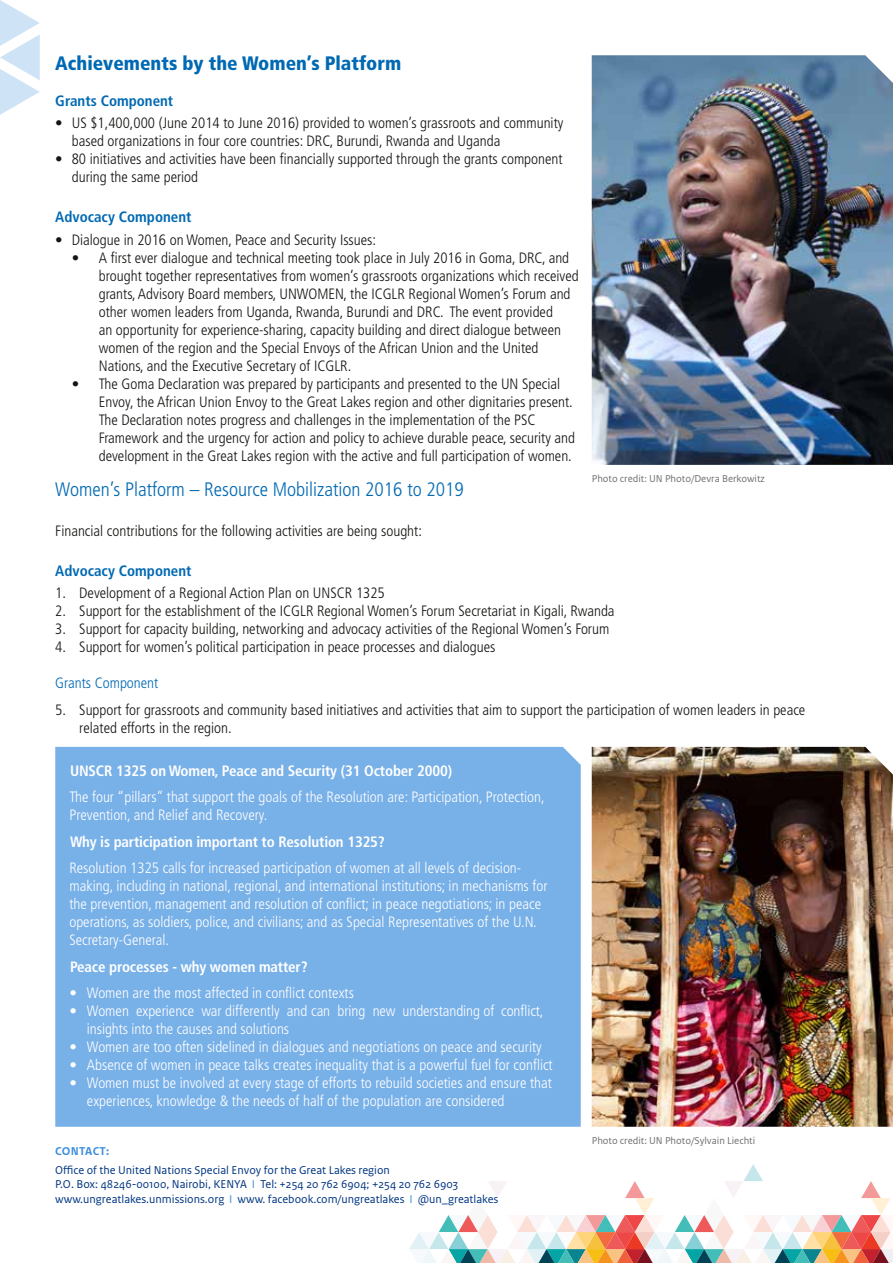
<style>
.page{position:relative;width:893px;height:1263px;background:#fff}
.page>*{position:absolute;margin:0;border:0;box-sizing:border-box;transform-origin:0 0}
.t1{font:300 condensed 19.5px "Frutiger";color:#0069b3}
.t2{font:900 condensed 19.5px "Frutiger";color:#0069b3}
.t3{font:300 condensed 15px/18px "Frutiger";color:#151412}
.t4{font:300 condensed 15px/18px "Frutiger";color:#fff}
.t5{font:700 condensed 15px "Frutiger";letter-spacing:-.01em;color:#fff}
.t6{font:700 condensed 15px "Frutiger";color:#0069b3}
.t7{font:300 condensed 15px "Frutiger";color:#0069b3}
.t8{font:12px/14.4px "Rijksoverheid Sans Text";color:#003581}
.t9{font:700 12px "Rijksoverheid Sans Text";letter-spacing:.025em;color:#3e8ede}
.t10{font:10.5px "Rijksoverheid Sans Text";color:#6e6f70}
.s1{color:#3e8ede}
</style>
<div class="page">
<div style="left:55px;top:747px;width:526px;height:380px;background:#78b0e8"></div>
<img style="left:592px;top:747px;width:301px;height:380px">
<svg style="left:409px;top:1164px;width:484px;height:99px"></svg>
<img style="left:592px;top:55px;width:301px;height:410px">
<svg style="left:0;top:0;width:40px;height:115px"></svg>
<h1 class="t2" style="left:55px;top:51px;width:347px">Achievements by the Women’s Platform</h1>
<p class="t6" style="left:55px;top:92px;width:119px">Grants Component</p>
<p class="t3" style="left:72px;top:114px;width:493px;text-indent:-16px">• US $1,400,000 (June 2014 to June 2016) provided to women’s grassroots and community based organizations in four core countries: DRC, Burundi, Rwanda and Uganda</p>
<p class="t3" style="left:72px;top:150px;width:492px;text-indent:-16px">• 80 initiatives and activities have been financially supported through the grants component during the same period</p>
<p class="t6" style="left:55px;top:208px;width:138px">Advocacy Component</p>
<p class="t3" style="left:55px;top:231px;width:322px">• Dialogue in 2016 on Women, Peace and Security Issues:</p>
<p class="t3" style="left:99px;top:249px;width:481px;text-indent:-27px">• A first ever dialogue and technical meeting took place in July 2016 in Goma, DRC, and brought together representatives from women’s grassroots organizations which received grants, Advisory Board members, UNWOMEN, the ICGLR Regional Women’s Forum and other women leaders from Uganda, Rwanda, Burundi and DRC. The event provided<br>an opportunity for experience-sharing, capacity building and direct dialogue between women of the region and the Special Envoys of the African Union and the United Nations, and the Executive Secretary of ICGLR.</p>
<p class="t3" style="left:99px;top:375px;width:478px;text-indent:-27px">• The Goma Declaration was prepared by participants and presented to the UN Special Envoy, the African Union Envoy to the Great Lakes region and other dignitaries present.<br>The Declaration notes progress and challenges in the implementation of the PSC Framework and the urgency for action and policy to achieve durable peace, security and development in the Great Lakes region with the active and full participation of women.</p>
<h1 class="t1" style="left:55px;top:478px;width:410px">Women’s Platform – Resource Mobilization 2016 to 2019</h1>
<p class="t3" style="left:55px;top:522px;width:368px">Financial contributions for the following activities are being sought:</p>
<p class="t6" style="left:55px;top:562px;width:138px">Advocacy Component</p>
<p class="t3" style="left:55px;top:584px;width:331px">1. Development of a Regional Action Plan on UNSCR 1325</p>
<p class="t3" style="left:55px;top:602px;width:561px">2. Support for the establishment of the ICGLR Regional Women’s Forum Secretariat in Kigali, Rwanda</p>
<p class="t3" style="left:55px;top:620px;width:556px">3. Support for capacity building, networking and advocacy activities of the Regional Women’s Forum</p>
<p class="t3" style="left:55px;top:638px;width:442px">4. Support for women’s political participation in peace processes and dialogues</p>
<p class="t7" style="left:55px;top:675px;width:105px">Grants Component</p>
<p class="t3" style="left:79px;top:701px;width:727px;text-indent:-24px">5. Support for grassroots and community based initiatives and activities that aim to support the participation of women leaders in peace related efforts in the region.</p>
<p class="t5" style="left:70px;top:762px;width:384px">UNSCR 1325 on Women, Peace and Security (31 October 2000)</p>
<p class="t4" style="left:69px;top:788px;width:477px">The four “pillars” that support the goals of the Resolution are: Participation, Protection,<br>Prevention, and Relief and Recovery.</p>
<p class="t5" style="left:70px;top:833px;width:316px">Why is participation important to Resolution 1325?</p>
<p class="t4" style="left:69px;top:859px;width:480px">Resolution 1325 calls for increased participation of women at all levels of decision&shy;making, including in national, regional, and international institutions; in mechanisms for the prevention, management and resolution of conflict; in peace negotiations; in peace operations, as soldiers, police, and civilians; and as Special Representatives of the U.N.<br>Secretary-General.</p>
<p class="t5" style="left:70px;top:958px;width:239px">Peace processes - why women matter?</p>
<p class="t4" style="left:69px;top:984px;width:286px">• Women are the most affected in conflict contexts</p>
<p class="t4" style="left:87px;top:1002px;width:458px;text-indent:-18px">• Women experience war differently and can bring new understanding of conflict, insights into the causes and solutions</p>
<p class="t4" style="left:69px;top:1038px;width:474px">• Women are too often sidelined in dialogues and negotiations on peace and security</p>
<p class="t4" style="left:69px;top:1056px;width:485px">• Absence of women in peace talks creates inequality that is a powerful fuel for conflict</p>
<p class="t4" style="left:87px;top:1074px;width:467px;text-indent:-18px">• Women must be involved at every stage of efforts to rebuild societies and ensure that experiences, knowledge &amp; the needs of half of the population are considered</p>
<p class="t9" style="left:55px;top:1145px;width:55px">CONTACT:</p>
<p class="t8" style="left:55px;top:1163px;width:445px">Office of the United Nations Special Envoy for the Great Lakes region<br>P.O. Box: 48246-00100, Nairobi, KENYA <span class="s1">I</span> Tel: +254 20 762 6904; +254 20 762 6903 www.ungreatlakes.unmissions.org <span class="s1">I</span> www. facebook.com/ungreatlakes <span class="s1">I</span> @un_greatlakes</p>
<p class="t10" style="left:592px;top:472px;width:175px">Photo credit: UN Photo/Devra Berkowitz</p>
<p class="t10" style="left:592px;top:1134px;width:165px">Photo credit: UN Photo/Sylvain Liechti</p>
</div>
